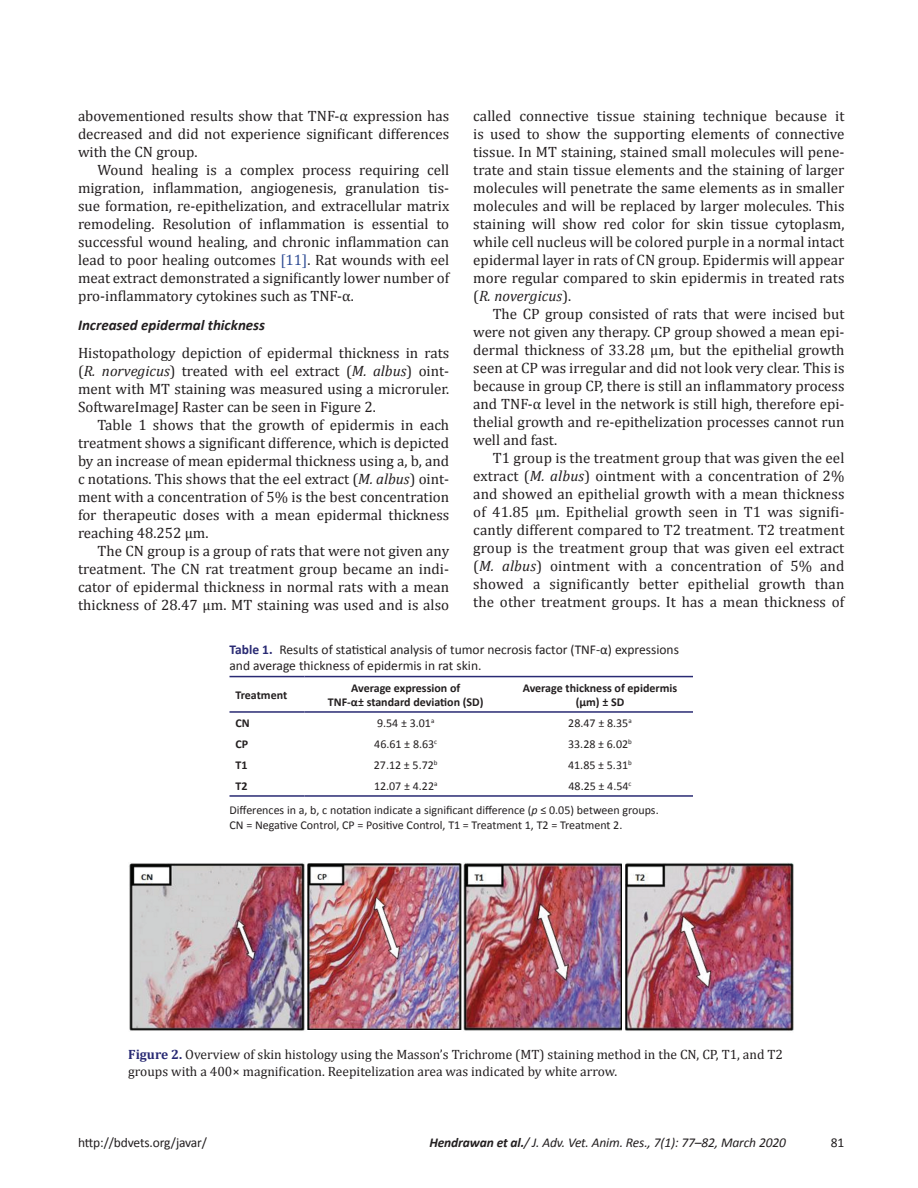
<style>
.page{position:relative;width:918px;height:1188px;background:#fff}
.page>*{position:absolute;margin:0;border:0;box-sizing:border-box;transform-origin:0 0}
.Para_Indent{font:15px/18px "Cambria";color:#231f20;text-align:justify}
.Para_1st{font:15px/18px "Cambria";color:#231f20;text-align:justify}
.Head_B{font:italic 700 15px "Calibri";color:#231f20}
.t1{font:13.5px/16.2px "Cambria";color:#231f20}
.Table_Caption{font:13.5px/16.2px "Calibri";color:#231f20}
.t2{font:italic 13.5px "Calibri";letter-spacing:-.01em;color:#231f20}
.Table_text{font:12px/14.4px "Calibri";color:#231f20}
.Table_text-2{font:700 12px "Calibri";color:#231f20}
.s1{color:#304d94}
.s2{font-style:italic}
.s3{font-weight:700;color:#292a73}
.s4{font-weight:700}
</style>
<div class="page">
<hr style="left:230px;top:795px;width:74px;height:2px;background:#292a73">
<hr style="left:304px;top:795px;width:203px;height:2px;background:#292a73">
<hr style="left:507px;top:795px;width:186px;height:2px;background:#292a73">
<hr style="left:230px;top:676px;width:74px;height:1px;background:#292a73">
<hr style="left:304px;top:676px;width:203px;height:1px;background:#292a73">
<hr style="left:507px;top:676px;width:186px;height:1px;background:#292a73">
<hr style="left:230px;top:711px;width:74px;height:2px;background:#292a73">
<hr style="left:304px;top:711px;width:203px;height:2px;background:#292a73">
<hr style="left:507px;top:711px;width:186px;height:2px;background:#292a73">
<img style="left:129px;top:863px;width:176px;height:168px">
<img style="left:308px;top:864px;width:154px;height:166px">
<img style="left:464px;top:862px;width:158px;height:169px">
<img style="left:625px;top:862px;width:169px;height:169px">
<p class="Para_Indent" style="left:78px;top:107px;width:373px">abovementioned results show that TNF-α expression has decreased and did not experience significant differences with the CN group.</p>
<p class="Para_Indent" style="left:78px;top:161px;width:373px;text-indent:20px">Wound healing is a complex process requiring cell migration, inflammation, angiogenesis, granulation tis&shy;sue formation, re-epithelization, and extracellular matrix remodeling. Resolution of inflammation is essential to successful wound healing, and chronic inflammation can lead to poor healing outcomes <span class="s1">[11]</span>. Rat wounds with eel meat extract demonstrated a significantly lower number of pro-inflammatory cytokines such as TNF-α.</p>
<p class="Head_B" style="left:78px;top:315px;width:189px">Increased epidermal thickness</p>
<p class="Para_1st" style="left:78px;top:344px;width:373px">Histopathology depiction of epidermal thickness in rats (<span class="s2">R. norvegicus</span>) treated with eel extract (<span class="s2">M. albus</span>) oint&shy;ment with MT staining was measured using a microruler.<br>SoftwareImageJ Raster can be seen in Figure 2.</p>
<p class="Para_Indent" style="left:78px;top:416px;width:373px;text-indent:20px">Table 1 shows that the growth of epidermis in each treatment shows a significant difference, which is depicted by an increase of mean epidermal thickness using a, b, and c notations. This shows that the eel extract (<span class="s2">M. albus</span>) oint&shy;ment with a concentration of 5% is the best concentration for therapeutic doses with a mean epidermal thickness reaching 48.252 µm.</p>
<p class="Para_Indent" style="left:78px;top:542px;width:373px;text-indent:20px">The CN group is a group of rats that were not given any treatment. The CN rat treatment group became an indi&shy;cator of epidermal thickness in normal rats with a mean thickness of 28.47 µm. MT staining was used and is also</p>
<p class="Para_Indent" style="left:473px;top:107px;width:373px">called connective tissue staining technique because it is used to show the supporting elements of connective tissue. In MT staining, stained small molecules will pene&shy;trate and stain tissue elements and the staining of larger molecules will penetrate the same elements as in smaller molecules and will be replaced by larger molecules. This staining will show red color for skin tissue cytoplasm, while cell nucleus will be colored purple in a normal intact epidermal layer in rats of CN group. Epidermis will appear more regular compared to skin epidermis in treated rats (<span class="s2">R. novergicus</span>).</p>
<p class="Para_Indent" style="left:473px;top:305px;width:373px;text-indent:20px">The CP group consisted of rats that were incised but were not given any therapy. CP group showed a mean epi&shy;dermal thickness of 33.28 µm, but the epithelial growth seen at CP was irregular and did not look very clear. This is because in group CP, there is still an inflammatory process and TNF-α level in the network is still high, therefore epi&shy;thelial growth and re-epithelization processes cannot run well and fast.</p>
<p class="Para_Indent" style="left:473px;top:449px;width:373px;text-indent:20px">T1 group is the treatment group that was given the eel extract (<span class="s2">M. albus</span>) ointment with a concentration of 2% and showed an epithelial growth with a mean thickness of 41.85 µm. Epithelial growth seen in T1 was signifi&shy;cantly different compared to T2 treatment. T2 treatment group is the treatment group that was given eel extract (<span class="s2">M. albus</span>) ointment with a concentration of 5% and showed a significantly better epithelial growth than the other treatment groups. It has a mean thickness of</p>
<p class="Table_Caption" style="left:230px;top:640px;width:451px"><span class="s3">Table 1.</span> Results of statistical analysis of tumor necrosis factor (TNF-α) expressions and average thickness of epidermis in rat skin.</p>
<p class="Table_text-2" style="left:236px;top:687px;width:53px">Treatment</p>
<p class="Table_text-2" style="left:351px;top:680px;width:111px">Average expression of</p>
<p class="Table_text-2" style="left:328px;top:695px;width:157px">TNF-α± standard deviation (SD)</p>
<p class="Table_text-2" style="left:523px;top:680px;width:156px">Average thickness of epidermis</p>
<p class="Table_text-2" style="left:576px;top:695px;width:50px">(μm) ± SD</p>
<p class="Table_text-2" style="left:236px;top:716px;width:16px">CN</p>
<p class="Table_text" style="left:377px;top:715px;width:59px">9.54 ± 3.01<sup>a</sup></p>
<p class="Table_text" style="left:568px;top:715px;width:65px">28.47 ± 8.35<sup>a</sup></p>
<p class="Table_text-2" style="left:236px;top:737px;width:14px">CP</p>
<p class="Table_text" style="left:374px;top:736px;width:64px">46.61 ± 8.63<sup>c</sup></p>
<p class="Table_text" style="left:568px;top:736px;width:65px">33.28 ± 6.02<sup>b</sup></p>
<p class="Table_text-2" style="left:236px;top:758px;width:14px">T1</p>
<p class="Table_text" style="left:374px;top:757px;width:65px">27.12 ± 5.72<sup>b</sup></p>
<p class="Table_text" style="left:568px;top:757px;width:65px">41.85 ± 5.31<sup>b</sup></p>
<p class="Table_text-2" style="left:236px;top:779px;width:14px">T2</p>
<p class="Table_text" style="left:374px;top:778px;width:65px">12.07 ± 4.22<sup>a</sup></p>
<p class="Table_text" style="left:569px;top:778px;width:64px">48.25 ± 4.54<sup>c</sup></p>
<p class="Table_text" style="left:230px;top:802px;width:431px">Differences in a, b, c notation indicate a significant difference (<span class="s2">p</span> ≤ 0.05) between groups.<br>CN = Negative Control, CP = Positive Control, T1 = Treatment 1, T2 = Treatment 2.</p>
<p class="t1" style="left:128px;top:1047px;width:656px"><span class="s3">Figure 2.</span> Overview of skin histology using the Masson’s Trichrome (MT) staining method in the CN, CP, T1, and T2 groups with a 400× magnification. Reepitelization area was indicated by white arrow.</p>
<p class="Table_Caption" style="left:78px;top:1133px;width:131px">http://bdvets.org/javar/</p>
<p class="t2" style="left:429px;top:1134px;width:358px"><span class="s4">Hendrawan et al.</span>/ J. Adv. Vet. Anim. Res., 7(1): 77–82, March 2020</p>
<p class="Table_Caption" style="left:831px;top:1133px;width:15px">81</p>
</div>
